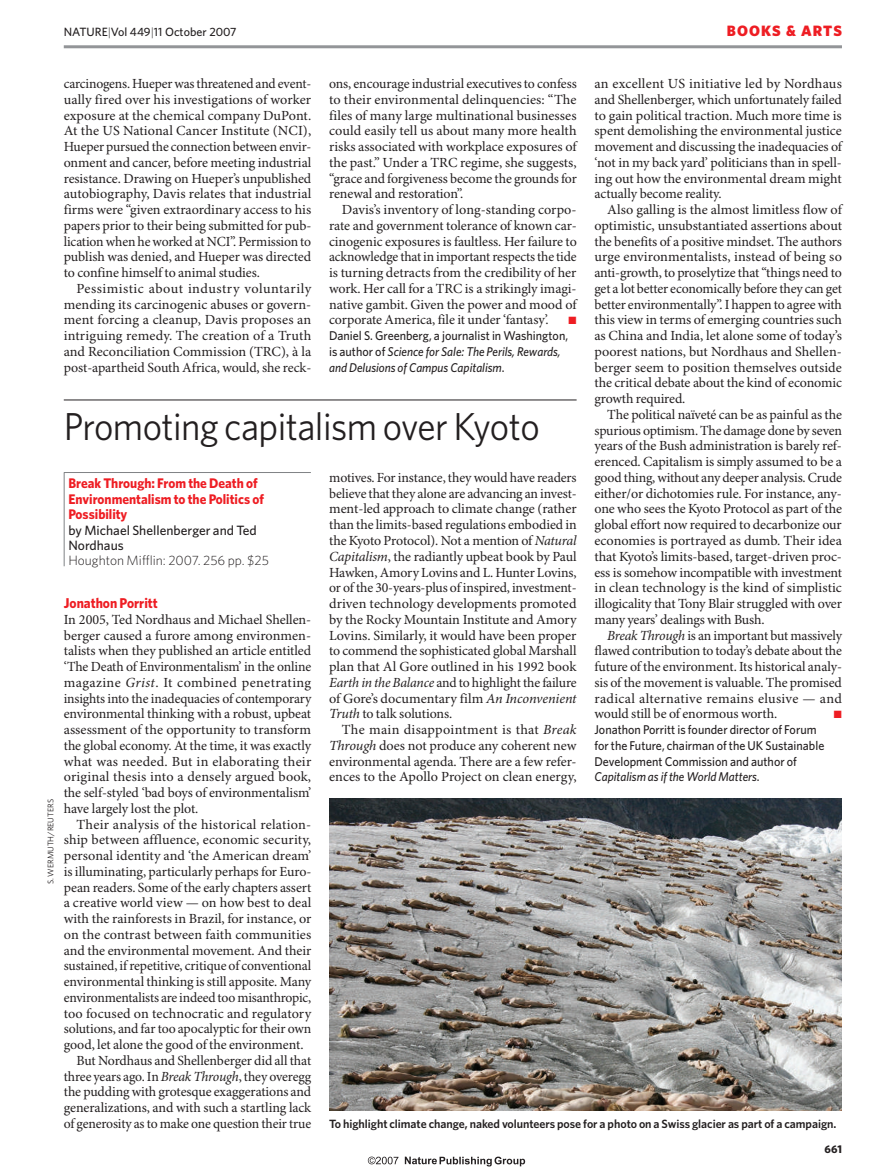
<style>
.page{position:relative;width:893px;height:1174px;background:#fff}
.page>*{position:absolute;margin:0;border:0;box-sizing:border-box;transform-origin:0 0}
.t1{font:39px "Whitney";letter-spacing:-.015em;color:#231f20;scale:.95 1}
.t2{font:900 15px "Whitney";letter-spacing:.075em;color:#ee1d23}
.t3{font:700 14.25px "Whitney";color:#ee1d23;scale:.95 1}
.t4{font:13.95px/15.8px "Minion Pro";letter-spacing:-.005em;color:#231f20;text-align:justify}
.t5{font:700 13.95px/15.8px "Whitney";color:#ee1d23;scale:.95 1}
.t6{font:13.95px "Minion Pro";letter-spacing:.015em;color:#231f20}
.t7{font:500 13.5px/15px "Whitney";color:#231f20}
.t8{font:300 13.5px "Whitney";color:#231f20}
.t9{font:500 12.75px/15.8px "Whitney";color:#231f20;scale:.95 1}
.t10{font:italic 500 12.75px/15.8px "Whitney";color:#231f20;scale:.95 1}
.t11{font:600 12px "Whitney";letter-spacing:-.005em;color:#231f20}
.t12{font:500 12px "Whitney";color:#231f20}
.t13{font:700 11.25px "Whitney";color:#231f20}
.t14{font:10.5px "Zapf Dingbats";color:#ee1d23}
.t15{font:8.25px "Whitney";color:#231f20}
.s1{font-weight:300}
.s2{font-style:italic}
.s3{font-style:normal}
</style>
<div class="page">
<hr style="left:64px;top:400px;width:513px;height:1px;background:#231f20">
<hr style="left:64px;top:519px;width:1px;height:47px;background:#808285">
<hr style="left:64px;top:472px;width:247px;height:1px;background:#808285">
<hr style="left:64px;top:473px;width:1px;height:46px;background:#808285">
<img style="left:329px;top:798px;width:513px;height:312px">
<hr style="left:64px;top:45px;width:778px;height:3px;background:#939598">
<svg style="left:405px;top:1156px;width:120px;height:10px"></svg>
<svg style="left:368px;top:1156px;width:30px;height:8px"></svg>
<p class="t12" style="left:64px;top:27px;width:174px">NATURE<span class="s1">|</span>Vol 449<span class="s1">|</span>11 October 2007</p>
<p class="t2" style="left:727px;top:25px;width:117px">BOOKS &amp; ARTS</p>
<p class="t15" style="left:48px;top:884px;width:87px;rotate:-90deg">S. WERMUTH/REUTERS</p>
<p class="t4" style="left:64px;top:77px;width:249px">carcinogens. Hueper was threatened and event&shy;ually fired over his investigations of worker exposure at the chemical company DuPont.<br>At the US National Cancer Institute (NCI), Hueper pursued the connection between envir&shy;onment and cancer, before meeting industrial resistance. Drawing on Hueper’s unpublished autobiography, Davis relates that industrial firms were “given extraordinary access to his papers prior to their being submitted for pub&shy;lication when he worked at NCI”. Permission to publish was denied, and Hueper was directed to confine himself to animal studies.</p>
<p class="t4" style="left:64px;top:282px;width:249px;text-indent:13px">Pessimistic about industry voluntarily mending its carcinogenic abuses or govern&shy;ment forcing a cleanup, Davis proposes an intriguing remedy. The creation of a Truth and Reconciliation Commission (TRC), à la post-apartheid South Africa, would, she reck-</p>
<p class="t4" style="left:329px;top:77px;width:249px">ons, encourage industrial executives to confess to their environmental delinquencies: “The files of many large multinational businesses could easily tell us about many more health risks associated with workplace exposures of the past.” Under a TRC regime, she suggests, “grace and forgiveness become the grounds for renewal and restoration”.</p>
<p class="t4" style="left:329px;top:203px;width:249px;text-indent:13px">Davis’s inventory of long-standing corpo&shy;rate and government tolerance of known car&shy;cinogenic exposures is faultless. Her failure to acknowledge that in important respects the tide is turning detracts from the credibility of her work. Her call for a TRC is a strikingly imagi&shy;native gambit. Given the power and mood of corporate America, file it under ‘fantasy’.</p>
<p class="t4" style="left:594px;top:77px;width:249px">an excellent US initiative led by Nordhaus and Shellenberger, which unfortunately failed to gain political traction. Much more time is spent demolishing the environmental justice movement and discussing the inadequacies of ‘not in my back yard’ politicians than in spell&shy;ing out how the environmental dream might actually become reality.</p>
<p class="t4" style="left:594px;top:203px;width:249px;text-indent:13px">Also galling is the almost limitless flow of optimistic, unsubstantiated assertions about the benefits of a positive mindset. The authors urge environmentalists, instead of being so anti-growth, to proselytize that “things need to get a lot better economically before they can get better environmentally”. I happen to agree with this view in terms of emerging countries such as China and India, let alone some of today’s poorest nations, but Nordhaus and Shellen&shy;berger seem to position themselves outside the critical debate about the kind of economic growth required.</p>
<p class="t4" style="left:594px;top:408px;width:249px;text-indent:13px">The political naïveté can be as painful as the spurious optimism. The damage done by seven years of the Bush administration is barely ref&shy;erenced. Capitalism is simply assumed to be a good thing, without any deeper analysis. Crude either/or dichotomies rule. For instance, any&shy;one who sees the Kyoto Protocol as part of the global effort now required to decarbonize our economies is portrayed as dumb. Their idea that Kyoto’s limits-based, target-driven proc&shy;ess is somehow incompatible with investment in clean technology is the kind of simplistic illogicality that Tony Blair struggled with over many years’ dealings with Bush.</p>
<p class="t4" style="left:594px;top:628px;width:249px;text-indent:13px"><span class="s2">Break Through</span> is an important but massively flawed contribution to today’s debate about the future of the environment. Its historical analy&shy;sis of the movement is valuable. The promised radical alternative remains elusive — and would still be of enormous worth.</p>
<p class="t14" style="left:569px;top:316px;width:9px">■</p>
<p class="t10" style="left:329px;top:329px;width:253px"><span class="s3">Daniel S. Greenberg, a journalist in Washington, is author of</span> Science for Sale: The Perils, Rewards, and Delusions of Campus Capitalism<span class="s3">.</span></p>
<h1 class="t1" style="left:64px;top:412px;width:503px">Promoting capitalism over Kyoto</h1>
<p class="t4" style="left:329px;top:471px;width:249px">motives. For instance, they would have readers believe that they alone are advancing an invest&shy;ment-led approach to climate change (rather than the limits-based regulations embodied in the Kyoto Protocol). Not a mention of <span class="s2">Natural Capitalism</span>, the radiantly upbeat book by Paul Hawken, Amory Lovins and L. Hunter Lovins, or of the 30-years-plus of inspired, investment&shy;driven technology developments promoted by the Rocky Mountain Institute and Amory Lovins. Similarly, it would have been proper to commend the sophisticated global Marshall plan that Al Gore outlined in his 1992 book <span class="s2">Earth in the Balance</span> and to highlight the failure of Gore’s documentary film <span class="s2">An Inconvenient Truth</span> to talk solutions.</p>
<p class="t4" style="left:329px;top:723px;width:249px;text-indent:13px">The main disappointment is that <span class="s2">Break Through</span> does not produce any coherent new environmental agenda. There are a few refer&shy;ences to the Apollo Project on clean energy,</p>
<p class="t5" style="left:68px;top:476px;width:207px">Break Through: From the Death of<br>Environmentalism to the Politics of<br>Possibility</p>
<p class="t7" style="left:68px;top:523px;width:190px">by Michael Shellenberger and Ted<br>Nordhaus</p>
<p class="t8" style="left:68px;top:555px;width:202px">Houghton Mifflin: 2007. 256 pp. $25</p>
<p class="t3" style="left:64px;top:598px;width:100px">Jonathon Porritt</p>
<p class="t4" style="left:64px;top:612px;width:249px">In 2005, Ted Nordhaus and Michael Shellen&shy;berger caused a furore among environmen&shy;talists when they published an article entitled ‘The Death of Environmentalism’ in the online magazine <span class="s2">Grist</span>. It combined penetrating insights into the inadequacies of contemporary environmental thinking with a robust, upbeat assessment of the opportunity to transform the global economy. At the time, it was exactly what was needed. But in elaborating their original thesis into a densely argued book, the self-styled ‘bad boys of environmentalism’ have largely lost the plot.</p>
<p class="t6" style="left:77px;top:818px;width:236px">Their analysis of the historical relation-</p>
<p class="t4" style="left:64px;top:833px;width:249px">ship between affluence, economic security,</p>
<p class="t4" style="left:64px;top:849px;width:249px">personal identity and ‘the American dream’</p>
<p class="t4" style="left:64px;top:864px;width:249px">is illuminating, particularly perhaps for Euro-</p>
<p class="t4" style="left:64px;top:880px;width:249px">pean readers. Some of the early chapters assert</p>
<p class="t4" style="left:64px;top:896px;width:249px">a creative world view — on how best to deal</p>
<p class="t4" style="left:64px;top:912px;width:249px">with the rainforests in Brazil, for instance, or</p>
<p class="t4" style="left:64px;top:927px;width:249px">on the contrast between faith communities</p>
<p class="t4" style="left:64px;top:943px;width:249px">and the environmental movement. And their</p>
<p class="t4" style="left:64px;top:959px;width:249px">sustained, if repetitive, critique of conventional</p>
<p class="t4" style="left:64px;top:975px;width:249px">environmental thinking is still apposite. Many</p>
<p class="t4" style="left:64px;top:990px;width:249px">environmentalists are indeed too misanthropic,</p>
<p class="t4" style="left:64px;top:1006px;width:249px">too focused on technocratic and regulatory</p>
<p class="t4" style="left:64px;top:1022px;width:249px">solutions, and far too apocalyptic for their own</p>
<p class="t4" style="left:64px;top:1038px;width:241px">good, let alone the good of the environment.</p>
<p class="t4" style="left:77px;top:1053px;width:236px">But Nordhaus and Shellenberger did all that</p>
<p class="t4" style="left:64px;top:1069px;width:249px">three years ago. In <span class="s2">Break Through</span>, they overegg</p>
<p class="t4" style="left:64px;top:1085px;width:249px">the pudding with grotesque exaggerations and</p>
<p class="t4" style="left:64px;top:1101px;width:249px">generalizations, and with such a startling lack</p>
<p class="t4" style="left:64px;top:1116px;width:249px">of generosity as to make one question their true</p>
<p class="t14" style="left:834px;top:709px;width:9px">■</p>
<p class="t9" style="left:594px;top:722px;width:243px">Jonathon Porritt is founder director of Forum for the Future, chairman of the UK Sustainable Development Commission and author of <span class="s2">Capitalism as if the World Matters</span>.</p>
<p class="t11" style="left:329px;top:1119px;width:509px">To highlight climate change, naked volunteers pose for a photo on a Swiss glacier as part of a campaign.</p>
<p class="t13" style="left:825px;top:1144px;width:19px">661</p>
</div>
